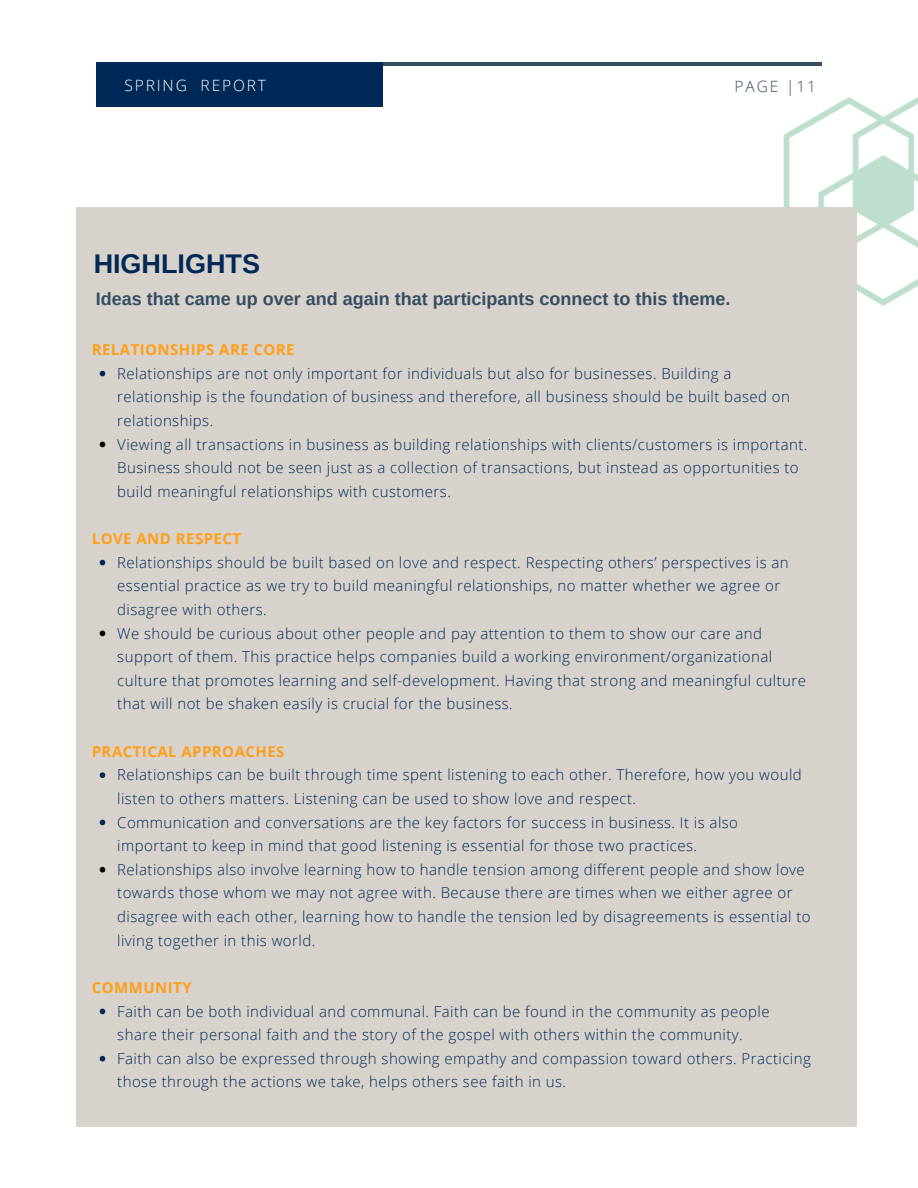
<style>
.page{position:relative;width:918px;height:1188px;background:#fff}
.page>*{position:absolute;margin:0;border:0;box-sizing:border-box;transform-origin:0 0}
.t1{font:700 27px "Arimo";color:#002856}
.t2{font:700 18px "Arimo";color:#364d62}
.t3{font:300 15.6px "Open Sans";letter-spacing:.12em;color:#fff}
.t4{font:300 15.6px "Open Sans";letter-spacing:.12em;color:#364d62}
.t5{font:300 15px/23.7px "Open Sans";letter-spacing:.03em;color:#002856}
.t6{font:700 15px "Open Sans";letter-spacing:.03em;color:#ff9f19}
</style>
<div class="page">
<img style="left:783px;top:97px;width:135px;height:279px">
<hr style="left:96px;top:62px;width:726px;height:4px;background:#364d62">
<div style="left:96px;top:62px;width:287px;height:44px;background:#002856"></div>
<div style="left:76px;top:207px;width:780px;height:919px;background:#d7d2cb"></div>
<svg style="left:100px;top:371px;width:5px;height:5px"></svg>
<svg style="left:100px;top:442px;width:5px;height:5px"></svg>
<svg style="left:100px;top:560px;width:5px;height:5px"></svg>
<svg style="left:100px;top:631px;width:5px;height:5px"></svg>
<svg style="left:100px;top:772px;width:5px;height:6px"></svg>
<svg style="left:100px;top:820px;width:5px;height:5px"></svg>
<svg style="left:100px;top:867px;width:5px;height:6px"></svg>
<svg style="left:100px;top:1009px;width:5px;height:5px"></svg>
<svg style="left:100px;top:1056px;width:5px;height:6px"></svg>
<p class="t3" style="left:124px;top:74px;width:143px">SPRING REPORT</p>
<p class="t4" style="left:735px;top:75px;width:83px">PAGE |11</p>
<h1 class="t1" style="left:94px;top:248px;width:168px">HIGHLIGHTS</h1>
<p class="t2" style="left:96px;top:289px;width:636px">Ideas that came up over and again that participants connect to this theme.</p>
<p class="t6" style="left:92px;top:339px;width:204px">RELATIONSHIPS ARE CORE</p>
<p class="t5" style="left:117px;top:361px;width:692px">Relationships are not only important for individuals but also for businesses. Building a relationship is the foundation of business and therefore, all business should be built based on relationships.<br>Viewing all transactions in business as building relationships with clients/customers is important.<br>Business should not be seen just as a collection of transactions, but instead as opportunities to build meaningful relationships with customers.</p>
<p class="t6" style="left:92px;top:528px;width:151px">LOVE AND RESPECT</p>
<p class="t5" style="left:117px;top:550px;width:690px">Relationships should be built based on love and respect. Respecting others’ perspectives is an essential practice as we try to build meaningful relationships, no matter whether we agree or disagree with others.<br>We should be curious about other people and pay attention to them to show our care and support of them. This practice helps companies build a working environment/organizational culture that promotes learning and self-development. Having that strong and meaningful culture that will not be shaken easily is crucial for the business.</p>
<p class="t6" style="left:92px;top:741px;width:194px">PRACTICAL APPROACHES</p>
<p class="t5" style="left:117px;top:763px;width:695px">Relationships can be built through time spent listening to each other. Therefore, how you would listen to others matters. Listening can be used to show love and respect.<br>Communication and conversations are the key factors for success in business. It is also important to keep in mind that good listening is essential for those two practices.<br>Relationships also involve learning how to handle tension among different people and show love towards those whom we may not agree with. Because there are times when we either agree or disagree with each other, learning how to handle the tension led by disagreements is essential to living together in this world.</p>
<p class="t6" style="left:92px;top:977px;width:101px">COMMUNITY</p>
<p class="t5" style="left:117px;top:999px;width:695px">Faith can be both individual and communal. Faith can be found in the community as people share their personal faith and the story of the gospel with others within the community.<br>Faith can also be expressed through showing empathy and compassion toward others. Practicing those through the actions we take, helps others see faith in us.</p>
</div>
